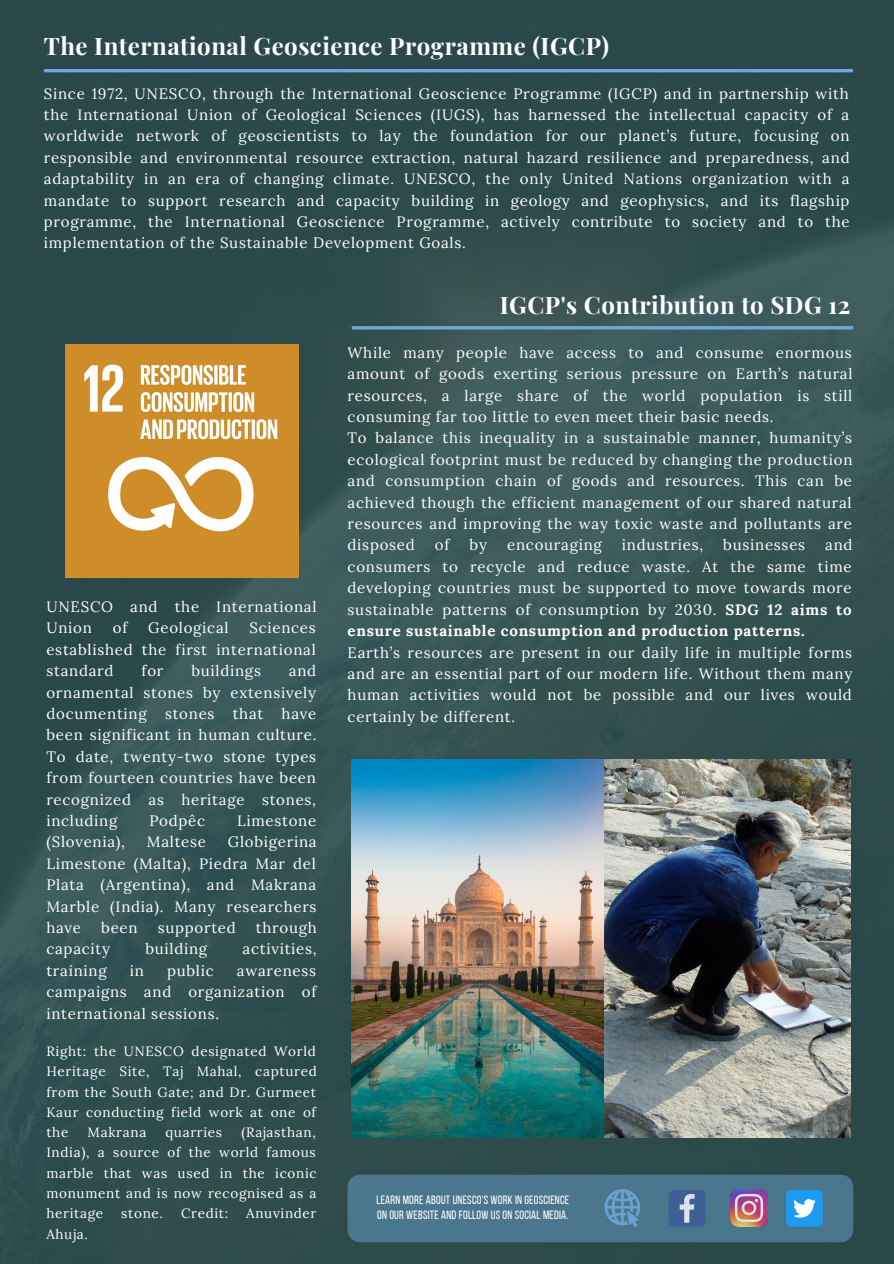
<style>
.page{position:relative;width:894px;height:1264px;background:#fff}
.page>*{position:absolute;margin:0;border:0;box-sizing:border-box;transform-origin:0 0}
.t1{font:700 24px "Playfair Display";letter-spacing:.02em;color:#fefefe}
.t2{font:15px/21.5px "Lora";letter-spacing:.05em;color:#fefefe;text-align:justify}
.t3{font:13.5px/20.2px "Lora";letter-spacing:.05em;color:#fefefe;text-align:justify}
.t4{font:12px/15px "Bebas Neue";letter-spacing:.02em;color:#fefefe}
.s1{font-weight:700}
</style>
<div class="page">
<img style="left:0;top:0;width:893px;height:1263px">
<hr style="left:44px;top:69px;width:808px;height:3px;background:#6da8da">
<hr style="left:351px;top:326px;width:501px;height:3px;background:#6da8da">
<div style="left:347px;top:1174px;width:506px;height:68px;background:#4b768e;border-radius:12px"></div>
<svg style="left:669px;top:1190px;width:36px;height:36px"></svg>
<svg style="left:604px;top:1189px;width:36px;height:38px"></svg>
<img style="left:730px;top:1189px;width:37px;height:37px">
<div style="left:785px;top:1189px;width:37px;height:37px;background:#1d9bf0;border-radius:5px"></div>
<svg style="left:793px;top:1199px;width:22px;height:18px"></svg>
<img style="left:65px;top:344px;width:233px;height:233px">
<img style="left:351px;top:759px;width:499px;height:378px">
<p class="t1" style="left:44px;top:29px;width:566px">The International Geoscience Programme (IGCP)</p>
<p class="t2" style="left:44px;top:82px;width:807px">Since 1972, UNESCO, through the International Geoscience Programme (IGCP) and in partnership with the International Union of Geological Sciences (IUGS), has harnessed the intellectual capacity of a worldwide network of geoscientists to lay the foundation for our planet’s future, focusing on responsible and environmental resource extraction, natural hazard resilience and preparedness, and adaptability in an era of changing climate. UNESCO, the only United Nations organization with a mandate to support research and capacity building in geology and geophysics, and its flagship programme, the International Geoscience Programme, actively contribute to society and to the implementation of the Sustainable Development Goals.</p>
<p class="t2" style="left:46px;top:595px;width:271px">UNESCO and the International<br>Union</p>
<p class="t2" style="left:113px;top:617px;width:16px">of</p>
<p class="t2" style="left:148px;top:617px;width:82px">Geological</p>
<p class="t2" style="left:46px;top:617px;width:271px;text-indent:203px">Sciences established the first international standard</p>
<p class="t2" style="left:141px;top:660px;width:23px">for</p>
<p class="t2" style="left:191px;top:660px;width:71px">buildings</p>
<p class="t2" style="left:46px;top:660px;width:271px;text-indent:242px">and ornamental stones by extensively documenting stones that have been significant in human culture.<br>To date, twenty-two stone types from fourteen countries have been recognized as heritage stones, including</p>
<p class="t2" style="left:149px;top:809px;width:57px">Podpêc</p>
<p class="t2" style="left:237px;top:809px;width:81px">Limestone</p>
<p class="t2" style="left:46px;top:831px;width:80px">(Slovenia),</p>
<p class="t2" style="left:147px;top:831px;width:61px">Maltese</p>
<p class="t2" style="left:46px;top:831px;width:272px;text-indent:181px">Globigerina Limestone (Malta), Piedra Mar del Plata (Argentina), and Makrana Marble (India). Many researchers have</p>
<p class="t2" style="left:101px;top:916px;width:38px">been</p>
<p class="t2" style="left:158px;top:916px;width:80px">supported</p>
<p class="t2" style="left:256px;top:916px;width:62px">through</p>
<p class="t2" style="left:46px;top:938px;width:65px">capacity</p>
<p class="t2" style="left:145px;top:938px;width:63px">building</p>
<p class="t2" style="left:242px;top:938px;width:75px">activities,</p>
<p class="t2" style="left:46px;top:959px;width:62px">training</p>
<p class="t2" style="left:130px;top:959px;width:16px">in</p>
<p class="t2" style="left:167px;top:959px;width:48px">public</p>
<p class="t2" style="left:46px;top:959px;width:271px;text-indent:190px">awareness campaigns and organization of international sessions.</p>
<p class="t3" style="left:46px;top:1040px;width:272px">Right: the UNESCO designated World Heritage Site, Taj Mahal, captured from the South Gate; and Dr. Gurmeet Kaur conducting field work at one of the</p>
<p class="t3" style="left:46px;top:1122px;width:272px;text-indent:195px">(Rajasthan, India), a source of the world famous marble that was used in the iconic monument and is now recognised as a heritage</p>
<p class="t3" style="left:88px;top:1122px;width:60px">Makrana</p>
<p class="t3" style="left:165px;top:1122px;width:58px">quarries</p>
<p class="t3" style="left:121px;top:1203px;width:43px">stone.</p>
<p class="t3" style="left:181px;top:1203px;width:49px">Credit:</p>
<p class="t3" style="left:246px;top:1203px;width:72px">Anuvinder</p>
<p class="t3" style="left:46px;top:1223px;width:43px">Ahuja.</p>
<p class="t1" style="left:499px;top:288px;width:352px">IGCP's Contribution to SDG 12</p>
<p class="t2" style="left:347px;top:341px;width:506px">While many people have access to and consume enormous amount of goods exerting serious pressure on Earth’s natural resources, a large share of the world population is still consuming far too little to even meet their basic needs.</p>
<p class="t2" style="left:347px;top:427px;width:506px">To balance this inequality in a sustainable manner, humanity’s ecological footprint must be reduced by changing the production and consumption chain of goods and resources. This can be achieved though the efficient management of our shared natural resources and improving the way toxic waste and pollutants are disposed</p>
<p class="t2" style="left:435px;top:534px;width:16px">of</p>
<p class="t2" style="left:469px;top:534px;width:19px">by</p>
<p class="t2" style="left:507px;top:534px;width:96px">encouraging</p>
<p class="t2" style="left:621px;top:534px;width:83px">industries,</p>
<p class="t2" style="left:723px;top:534px;width:83px">businesses</p>
<p class="t2" style="left:347px;top:534px;width:506px;text-indent:477px">and consumers to recycle and reduce waste. At the same time developing countries must be supported to move towards more sustainable patterns of consumption by 2030. <span class="s1">SDG 12 aims to ensure sustainable consumption and production patterns.</span></p>
<p class="t2" style="left:347px;top:641px;width:506px">Earth’s resources are present in our daily life in multiple forms and are an essential part of our modern life. Without them many human activities would not be possible and our lives would certainly be different.</p>
<p class="t4" style="left:376px;top:1193px;width:194px">LEARN MORE ABOUT UNESCO'S WORK IN GEOSCIENCE<br>ON OUR WEBSITE AND FOLLOW US ON SOCIAL MEDIA.</p>
</div>
